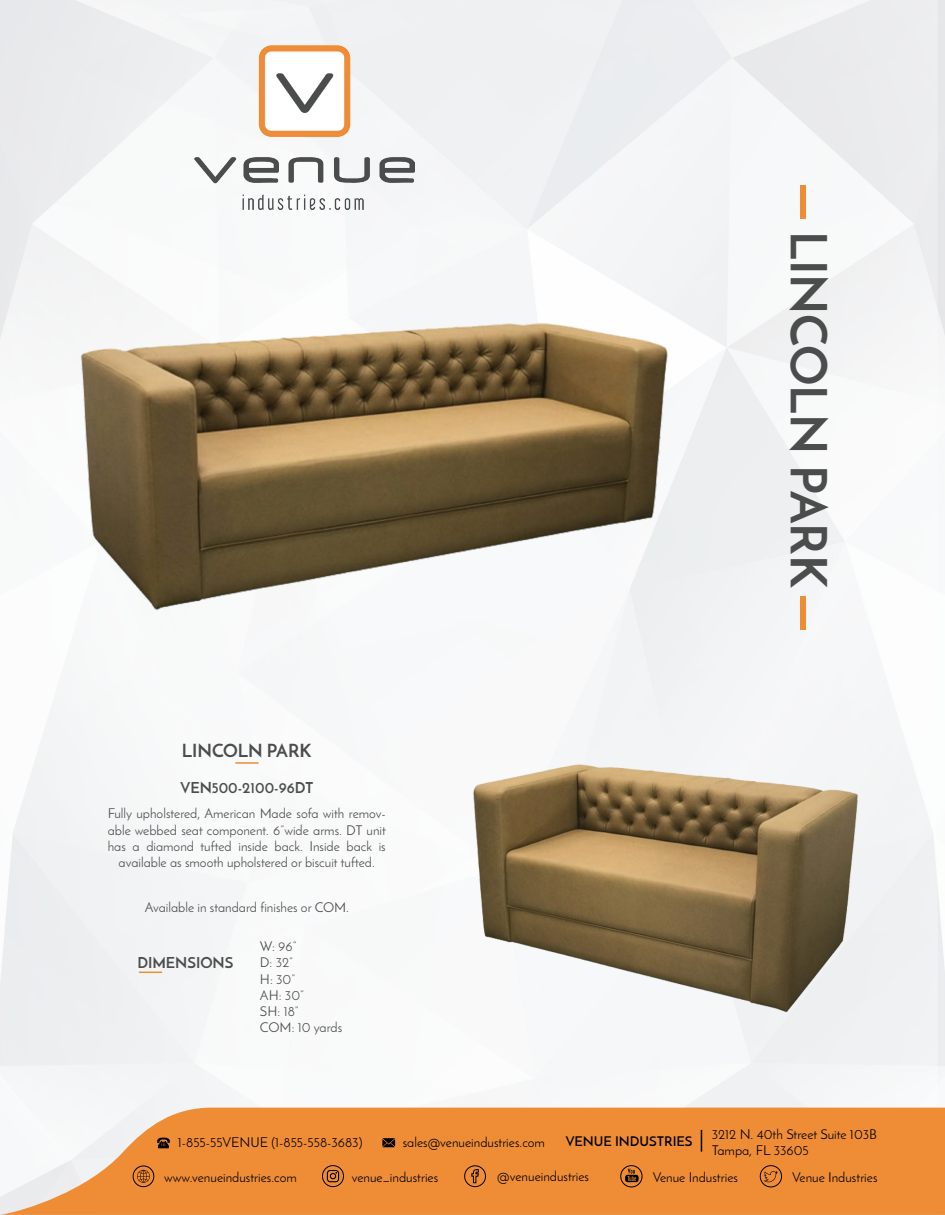
<style>
.page{position:relative;width:945px;height:1215px;background:#fff}
.page>*{position:absolute;margin:0;border:0;box-sizing:border-box;transform-origin:0 0}
.t1{font:700 49.5px "Josefin Sans";color:#4a4d4c}
.t2{font:700 18px "Josefin Sans";color:#4a4d4c}
.t3{font:700 15px "Josefin Sans";color:#4a4d4c}
.t4{font:13.5px/16.2px "Josefin Sans";color:#4a4d4c;text-align:center}
.t5{font:13.5px/16.2px "Josefin Sans";color:#000}
.t6{font:600 13.5px "Josefin Sans";color:#000}
</style>
<div class="page">
<img style="left:0;top:0;width:945px;height:1108px">
<svg style="left:0;top:1108px;width:945px;height:107px;background:#ee984d"></svg>
<img style="left:435px;top:638px;width:462px;height:462px">
<img style="left:35px;top:224px;width:673px;height:567px">
<img style="left:194px;top:45px;width:220px;height:164px">
<svg style="left:157px;top:1138px;width:13px;height:10px"></svg>
<svg style="left:382px;top:1138px;width:13px;height:9px"></svg>
<div style="left:464px;top:1165px;width:22px;height:22px;border:1px solid #000;border-radius:50%"></div>
<svg style="left:471px;top:1169px;width:8px;height:14px"></svg>
<div style="left:322px;top:1165px;width:22px;height:22px;border:1px solid #000;border-radius:50%"></div>
<svg style="left:327px;top:1170px;width:12px;height:12px"></svg>
<div style="left:133px;top:1166px;width:21px;height:21px;border:1px solid #000;border-radius:50%"></div>
<svg style="left:137px;top:1170px;width:13px;height:13px"></svg>
<div style="left:620px;top:1165px;width:22px;height:22px;border:1px solid #000;border-radius:50%"></div>
<svg style="left:625px;top:1169px;width:14px;height:13px"></svg>
<div style="left:760px;top:1165px;width:22px;height:22px;border:1px solid #000;border-radius:50%"></div>
<svg style="left:763px;top:1171px;width:15px;height:11px"></svg>
<div style="left:801px;top:185px;width:5px;height:34px;background:#ef8d37"></div>
<div style="left:801px;top:596px;width:5px;height:34px;background:#ef8d37"></div>
<svg style="left:701px;top:1130px;width:1px;height:22px"></svg>
<svg style="left:139px;top:972px;width:23px;height:1px"></svg>
<hr style="left:235px;top:762px;width:24px;height:2px;background:#ef8d37">
<h2 class="t2" style="left:182px;top:739px;width:131px">LINCOLN PARK</h2>
<p class="t3" style="left:181px;top:778px;width:135px">VEN500-2100-96DT</p>
<p class="t4" style="left:108px;top:806px;width:280px">Fully upholstered, American Made sofa with remov&shy;able webbed seat component. 6”wide arms. DT unit has a diamond tufted inside back. Inside back is available as smooth upholstered or biscuit tufted.</p>
<p class="t4" style="left:145px;top:899px;width:206px">Available in standard finishes or COM.</p>
<p class="t3" style="left:137px;top:953px;width:98px">DIMENSIONS</p>
<p class="t4" style="left:260px;top:938px;width:84px;text-align:left">W: 96”<br>D: 32”<br>H: 30”<br>AH: 30”<br>SH: 18”<br>COM: 10 yards</p>
<h1 class="t1" style="left:839px;top:231px;width:358px;rotate:90deg">LINCOLN PARK</h1>
<p class="t6" style="left:566px;top:1133px;width:128px">VENUE INDUSTRIES</p>
<p class="t5" style="left:712px;top:1126px;width:167px">3212 N. 40th Street Suite 103B<br>Tampa, FL 33605</p>
<p class="t5" style="left:178px;top:1134px;width:186px">1-855-55VENUE (1-855-558-3683)</p>
<p class="t5" style="left:403px;top:1134px;width:144px">sales@venueindustries.com</p>
<p class="t5" style="left:164px;top:1169px;width:134px">www.venueindustries.com</p>
<p class="t5" style="left:352px;top:1169px;width:88px">venue_industries</p>
<p class="t5" style="left:497px;top:1168px;width:93px">@venueindustries</p>
<p class="t5" style="left:653px;top:1170px;width:87px">Venue Industries</p>
<p class="t5" style="left:792px;top:1170px;width:87px">Venue Industries</p>
</div>
